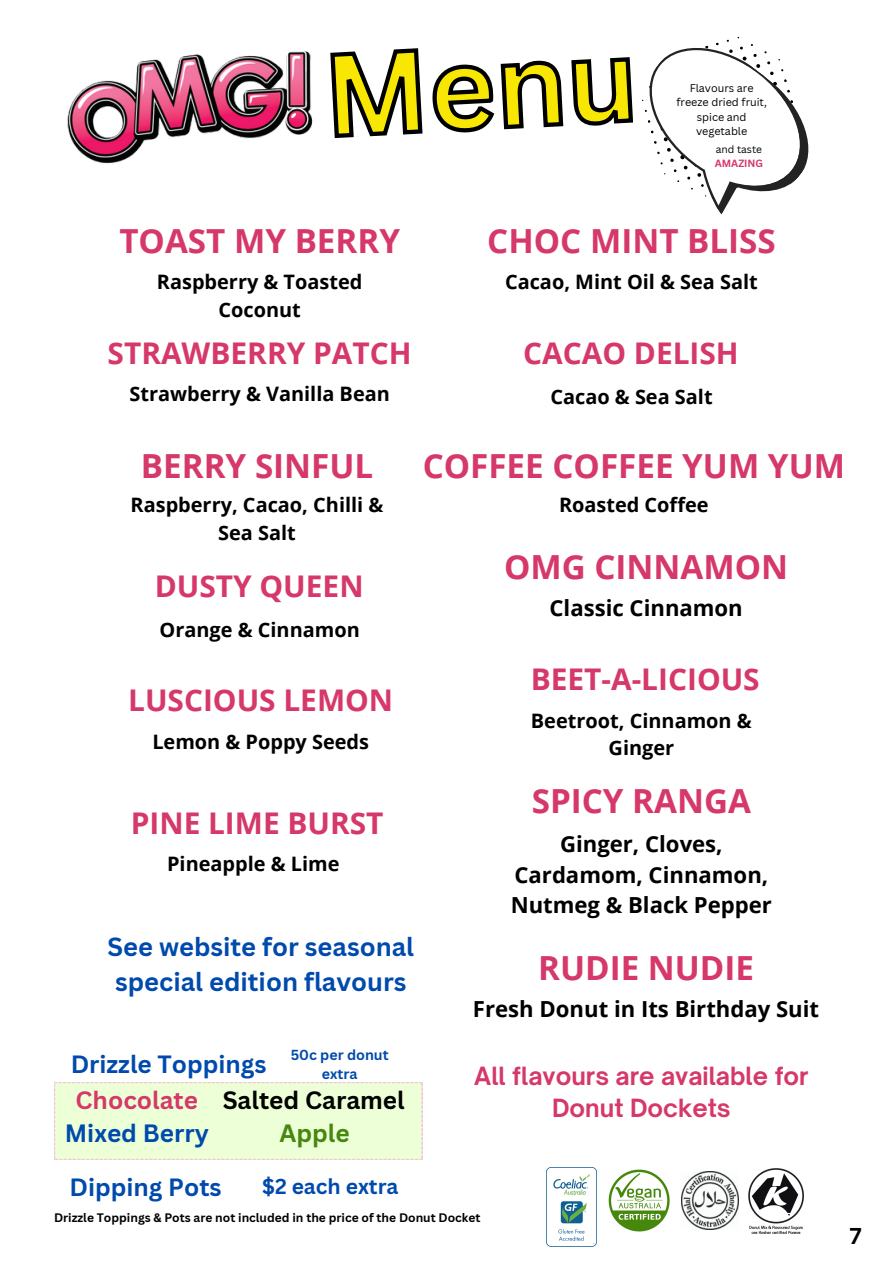
<style>
.page{position:relative;width:894px;height:1264px;background:#fff}
.page>*{position:absolute;margin:0;border:0;box-sizing:border-box;transform-origin:0 0}
.t1{font:700 113.55px "Canva Sans";color:#f8e703}
.t2{font:700 33.15px "Open Sans";color:#d53869}
.t3{font:700 29.85px "Open Sans";color:#d53869}
.t4{font:700 25.5px/35px "Canva Sans";color:#004aad}
.t5{font:700 24.45px "Canva Sans";color:#000}
.t6{font:700 24.45px "Canva Sans";color:#004aad}
.t7{font:700 24.45px "Canva Sans";color:#d53869}
.t8{font:700 24.45px "Canva Sans";color:#46870e}
.t9{font:700 24.3px "Canva Sans";color:#004aad}
.t10{font:700 24px/32.7px "Open Sauce One";color:#d53869;text-align:center}
.t11{font:700 22.05px/30.5px "Open Sans";color:#000;text-align:center}
.t12{font:700 21px "Canva Sans";color:#004aad}
.t13{font:700 21px "Open Sauce One";color:#000}
.t14{font:700 19.95px/27.3px "Open Sans";color:#000;text-align:center}
.t15{font:700 14.1px/18.9px "Canva Sans";color:#004aad;text-align:center}
.t16{font:700 12px "Canva Sans";color:#000}
.t17{font:10.8px/14.4px "Canva Sans";color:#000;text-align:center}
.t18{font:10.2px "Canva Sans";color:#000}
.t19{font:700 10.2px "Canva Sans";color:#d53869}
</style>
<div class="page">
<img style="left:67px;top:51px;width:246px;height:113px">
<svg style="left:330px;top:48px;width:280px;height:91px"></svg>
<svg style="left:610px;top:36px;width:199px;height:179px"></svg>
<img style="left:608px;top:1169px;width:62px;height:63px">
<img style="left:681px;top:1171px;width:57px;height:58px">
<img style="left:748px;top:1168px;width:56px;height:65px">
<img style="left:546px;top:1167px;width:50px;height:79px">
<div style="left:54px;top:1082px;width:368px;height:77px;background:#edffd6"></div>
<p class="t1" style="left:320px;top:15px;width:315px;rotate:-3deg">Menu</p>
<p class="t17" style="left:689px;top:80px;width:65px">Flavours are</p>
<p class="t17" style="left:676px;top:95px;width:92px">freeze dried fruit, spice and vegetable</p>
<p class="t18" style="left:715px;top:142px;width:48px">and taste</p>
<p class="t19" style="left:714px;top:156px;width:50px">AMAZING</p>
<h2 class="t2" style="left:119px;top:218px;width:282px">TOAST MY BERRY</h2>
<h5 class="t2" style="left:487px;top:218px;width:290px">CHOC MINT BLISS</h5>
<h2 class="t14" style="left:157px;top:268px;width:207px">Raspberry &amp; Toasted<br>Coconut</h2>
<h5 class="t14" style="left:505px;top:268px;width:254px">Cacao, Mint Oil &amp; Sea Salt</h5>
<h2 class="t3" style="left:108px;top:332px;width:305px">STRAWBERRY PATCH</h2>
<h2 class="t3" style="left:523px;top:332px;width:217px">CACAO DELISH</h2>
<h3 class="t14" style="left:129px;top:380px;width:262px">Strawberry &amp; Vanilla Bean</h3>
<h2 class="t14" style="left:550px;top:382px;width:164px">Cacao &amp; Sea Salt</h2>
<h5 class="t2" style="left:141px;top:442px;width:234px">BERRY SINFUL</h5>
<h3 class="t14" style="left:131px;top:491px;width:254px">Raspberry, Cacao, Chilli &amp;<br>Sea Salt</h3>
<h2 class="t3" style="left:155px;top:565px;width:210px">DUSTY QUEEN</h2>
<h2 class="t14" style="left:159px;top:615px;width:202px">Orange &amp; Cinnamon</h2>
<h5 class="t3" style="left:128px;top:679px;width:266px">LUSCIOUS LEMON</h5>
<h5 class="t14" style="left:152px;top:727px;width:218px">Lemon &amp; Poppy Seeds</h5>
<h5 class="t2" style="left:422px;top:442px;width:424px">COFFEE COFFEE YUM YUM</h5>
<h3 class="t14" style="left:559px;top:491px;width:151px">Roasted Coffee</h3>
<h5 class="t2" style="left:504px;top:543px;width:285px">OMG CINNAMON</h5>
<h2 class="t11" style="left:549px;top:592px;width:195px">Classic Cinnamon</h2>
<h5 class="t3" style="left:530px;top:658px;width:230px">BEET-A-LICIOUS</h5>
<h5 class="t14" style="left:531px;top:706px;width:222px">Beetroot, Cinnamon &amp;<br>Ginger</h5>
<h5 class="t3" style="left:131px;top:802px;width:254px">PINE LIME BURST</h5>
<h5 class="t14" style="left:167px;top:849px;width:174px">Pineapple &amp; Lime</h5>
<h5 class="t4" style="left:107px;top:928px;width:308px">See website for seasonal special edition flavours</h5>
<h4 class="t9" style="left:71px;top:1046px;width:197px">Drizzle Toppings</h4>
<h4 class="t15" style="left:290px;top:1044px;width:99px">50c per donut extra</h4>
<h4 class="t7" style="left:76px;top:1082px;width:124px">Chocolate</h4>
<h4 class="t5" style="left:222px;top:1082px;width:183px">Salted Caramel</h4>
<h4 class="t6" style="left:65px;top:1115px;width:145px">Mixed Berry</h4>
<h4 class="t8" style="left:279px;top:1115px;width:72px">Apple</h4>
<h5 class="t2" style="left:531px;top:777px;width:221px">SPICY RANGA</h5>
<h4 class="t11" style="left:510px;top:828px;width:263px">Ginger, Cloves,<br>Cardamom, Cinnamon,<br>Nutmeg &amp; Black Pepper</h4>
<p class="t2" style="left:538px;top:944px;width:217px">RUDIE NUDIE</p>
<p class="t11" style="left:473px;top:993px;width:347px">Fresh Donut in Its Birthday Suit</p>
<p class="t10" style="left:474px;top:1059px;width:336px">All flavours are available for<br>Donut Dockets</p>
<p class="t9" style="left:69px;top:1169px;width:154px">Dipping Pots</p>
<p class="t12" style="left:262px;top:1171px;width:138px">$2 each extra</p>
<p class="t16" style="left:54px;top:1208px;width:428px">Drizzle Toppings &amp; Pots are not included in the price of the Donut Docket</p>
<h2 class="t13" style="left:849px;top:1222px;width:14px">7</h2>
</div>
